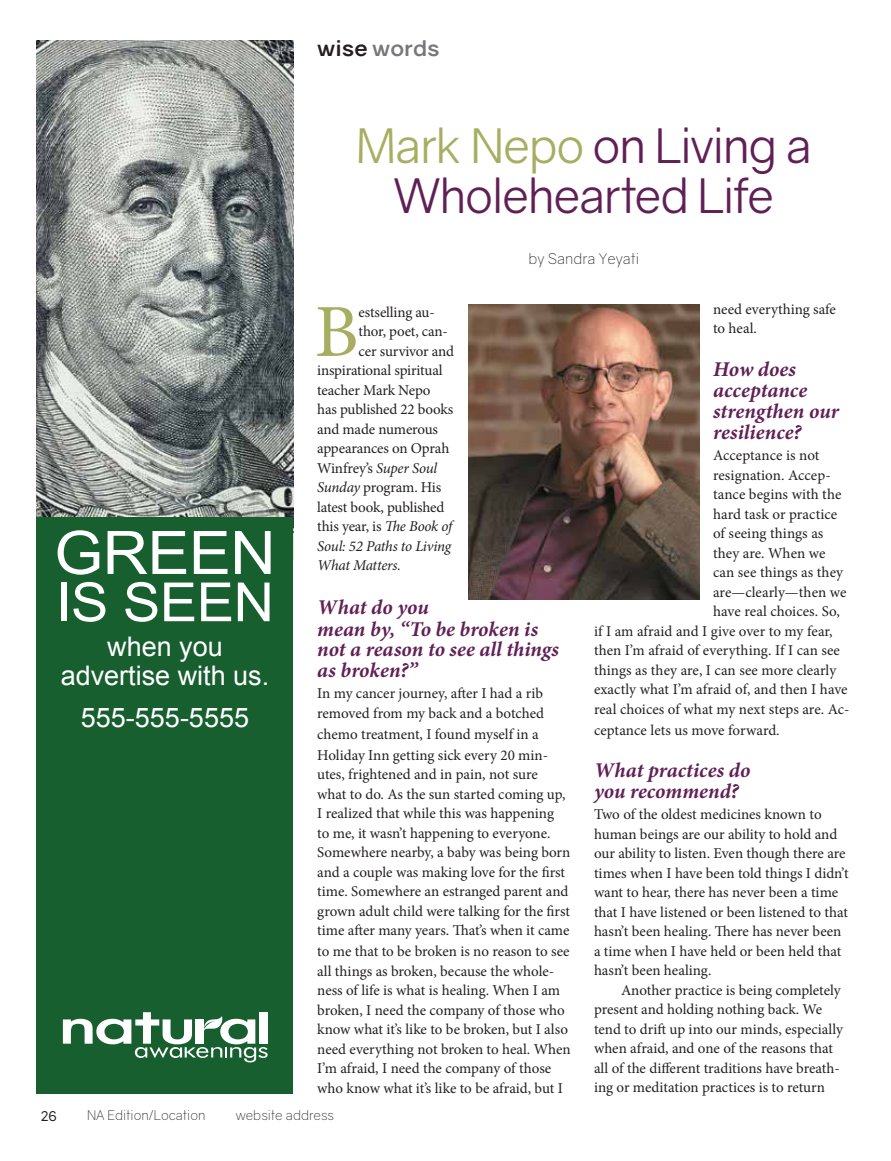
<style>
.page{position:relative;width:891px;height:1161px;background:#fff}
.page>*{position:absolute;margin:0;border:0;box-sizing:border-box;transform-origin:0 0}
.t1{font:75px "Minion Pro";color:#a7ae61}
.t2{font:60px "Arial";letter-spacing:-.01em;color:#fff;scale:1.05 1}
.t3{font:54px "Arial";letter-spacing:-.01em;color:#fff;scale:1.04 1}
.t4{font:48px/49.5px "Gravity";letter-spacing:-.035em;color:#602056;text-align:center}
.t5{font:27px/28.5px "Arial";color:#fff;text-align:center}
.t6{font:italic 700 21px/21px "Minion Pro";color:#612056}
.t7{font:700 21px "Gravity";color:#77787b;scale:1.1 1}
.t8{font:15px/19.6px "Minion Pro";letter-spacing:-.005em;color:#231f20}
.t9{font:italic 15px "Minion Pro";letter-spacing:-.02em;color:#231f20}
.t10{font:300 15px "Gravity";color:#231f20}
.t11{font:300 13.5px "Gravity";color:#231f20}
.t12{font:13.5px "Gravity";color:#231f20}
.s1{color:#231f20}
.s2{color:#a7ae61}
.s3{font-style:italic}
</style>
<div class="page">
<img style="left:469px;top:305px;width:231px;height:295px">
<img style="left:37px;top:40px;width:256px;height:477px">
<div style="left:37px;top:517px;width:256px;height:577px;background:#185f30"></div>
<svg style="left:63px;top:1012px;width:205px;height:50px"></svg>
<h3 class="t7" style="left:317px;top:36px;width:113px"><span class="s1">wise</span> words</h3>
<h2 class="t2" style="left:54px;top:514px;width:212px">GREEN</h2>
<h3 class="t3" style="left:56px;top:567px;width:211px">IS SEEN</h3>
<h3 class="t5" style="left:61px;top:633px;width:210px">when you advertise with us.</h3>
<h3 class="t5" style="left:81px;top:703px;width:170px">555-555-5555</h3>
<h3 class="t4" style="left:355px;top:121px;width:458px"><span class="s2">Mark Nepo</span> on Living a<br>Wholehearted Life</h3>
<p class="t10" style="left:529px;top:249px;width:112px">by Sandra Yeyati</p>
<h1 class="t1" style="left:315px;top:282px;width:46px">B</h1>
<p class="t8" style="left:359px;top:302px;width:78px">estselling au-</p>
<p class="t8" style="left:359px;top:322px;width:91px">thor, poet, can-</p>
<p class="t8" style="left:359px;top:341px;width:97px">cer survivor and</p>
<p class="t8" style="left:317px;top:361px;width:127px">inspirational spiritual</p>
<p class="t8" style="left:317px;top:380px;width:115px">teacher Mark Nepo</p>
<p class="t8" style="left:317px;top:400px;width:138px">has published 22 books</p>
<p class="t8" style="left:317px;top:419px;width:122px">and made numerous</p>
<p class="t8" style="left:317px;top:439px;width:134px">appearances on Oprah</p>
<p class="t8" style="left:317px;top:458px;width:122px">Winfrey’s <span class="s3">Super Soul</span></p>
<p class="t8" style="left:317px;top:478px;width:126px"><span class="s3">Sunday</span> program. His</p>
<p class="t8" style="left:317px;top:497px;width:129px">latest book, published</p>
<p class="t8" style="left:317px;top:517px;width:136px">this year, is <span class="s3">The Book of</span></p>
<p class="t9" style="left:317px;top:536px;width:135px">Soul: 52 Paths to Living</p>
<p class="t9" style="left:317px;top:555px;width:85px">What Matters.</p>
<h3 class="t6" style="left:317px;top:596px;width:222px;line-height:22.5px">What do you<br>mean by, “To be broken is</h3>
<h3 class="t6" style="left:317px;top:638px;width:243px">not a reason to see all things as broken?”</h3>
<p class="t8" style="left:317px;top:684px;width:228px">In my cancer journey, after I had a rib removed from my back and a botched</p>
<p class="t8" style="left:317px;top:724px;width:232px;line-height:21px">chemo treatment, I found myself in a<br>Holiday Inn getting sick every 20 min-</p>
<p class="t8" style="left:317px;top:765px;width:255px">utes, frightened and in pain, not sure what to do. As the sun started coming up, I realized that while this was happening<br>to me, it wasn’t happening to everyone.<br>Somewhere nearby, a baby was being born and a couple was making love for the first time. Somewhere an estranged parent and grown adult child were talking for the first time after many years. That’s when it came to me that to be broken is no reason to see all things as broken, because the whole&shy;ness of life is what is healing. When I am broken, I need the company of those who know what it’s like to be broken, but I also need everything not broken to heal. When I’m afraid, I need the company of those who know what it’s like to be afraid, but I</p>
<p class="t8" style="left:713px;top:299px;width:124px">need everything safe to heal.</p>
<h3 class="t6" style="left:713px;top:358px;width:127px">How does acceptance strengthen our resilience?</h3>
<p class="t8" style="left:713px;top:446px;width:108px">Acceptance is not</p>
<p class="t8" style="left:713px;top:465px;width:119px">resignation. Accep-</p>
<p class="t8" style="left:713px;top:485px;width:130px">tance begins with the</p>
<p class="t8" style="left:713px;top:504px;width:126px">hard task or practice</p>
<p class="t8" style="left:713px;top:524px;width:112px">of seeing things as</p>
<p class="t8" style="left:713px;top:543px;width:114px">they are. When we</p>
<p class="t8" style="left:713px;top:563px;width:132px">can see things as they</p>
<p class="t8" style="left:713px;top:582px;width:135px">are—clearly—then we</p>
<p class="t8" style="left:713px;top:602px;width:128px">have real choices. So,</p>
<p class="t8" style="left:594px;top:621px;width:240px">if I am afraid and I give over to my fear,</p>
<p class="t8" style="left:594px;top:641px;width:248px">then I’m afraid of everything. If I can see</p>
<p class="t8" style="left:594px;top:660px;width:244px">things as they are, I can see more clearly</p>
<p class="t8" style="left:594px;top:680px;width:255px">exactly what I’m afraid of, and then I have</p>
<p class="t8" style="left:594px;top:699px;width:257px">real choices of what my next steps are. Ac-</p>
<p class="t8" style="left:594px;top:720px;width:187px">ceptance lets us move forward.</p>
<h3 class="t6" style="left:594px;top:759px;width:158px">What practices do you recommend?</h3>
<p class="t8" style="left:594px;top:805px;width:256px">Two of the oldest medicines known to human beings are our ability to hold and our ability to listen. Even though there are times when I have been told things I didn’t want to hear, there has never been a time that I have listened or been listened to that hasn’t been healing. There has never been a time when I have held or been held that hasn’t been healing.</p>
<p class="t8" style="left:594px;top:980px;width:250px;text-indent:27px">Another practice is being completely present and holding nothing back. We tend to drift up into our minds, especially when afraid, and one of the reasons that all of the different traditions have breath&shy;ing or meditation practices is to return</p>
<p class="t12" style="left:40px;top:1107px;width:18px">26</p>
<p class="t11" style="left:87px;top:1108px;width:120px">NA Edition/Location</p>
<p class="t11" style="left:236px;top:1108px;width:100px">website address</p>
</div>
